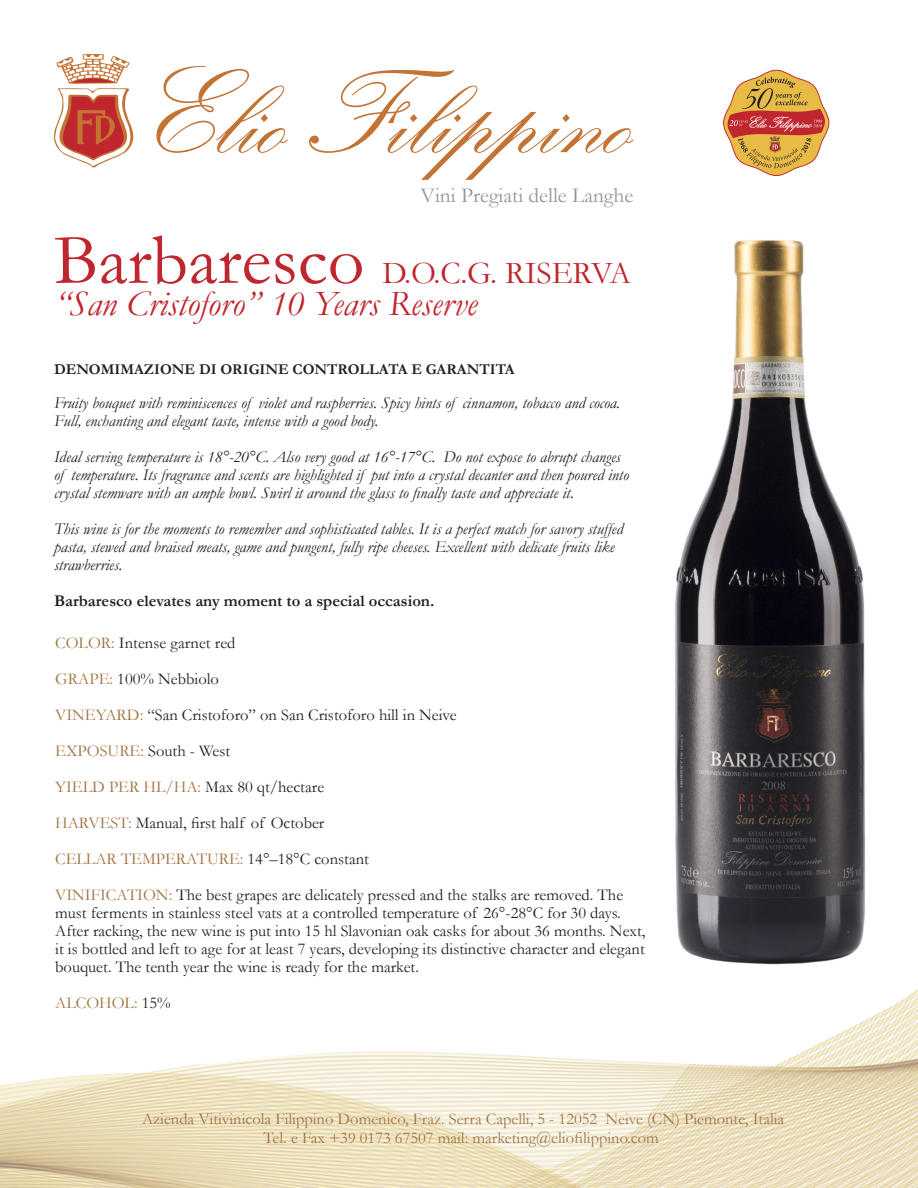
<style>
.page{position:relative;width:918px;height:1188px;background:#fff}
.page>*{position:absolute;margin:0;border:0;box-sizing:border-box;transform-origin:0 0}
.t1{font:72px "Garamond";color:#c0262d}
.t2{font:italic 36px "Garamond";color:#c0262d}
.t3{font:31.95px "Garamond";color:#c0262d}
.t4{font:21.3px "Garamond";color:#939598}
.t5{font:italic 16.5px/18px "Garamond";color:#231f20}
.t6{font:16.5px/18px "Garamond";color:#231f20}
.t7{font:16.5px "Garamond";color:#a17544}
.t8{font:700 16.5px "Garamond";color:#231f20}
.t9{font:700 15px "Garamond";color:#231f20}
.s1{color:#a17544}
.s2{color:#231f20}
</style>
<div class="page">
<img style="left:0;top:989px;width:918px;height:199px">
<svg style="left:723px;top:70px;width:106px;height:106px"></svg>
<img style="left:675px;top:240px;width:191px;height:725px">
<svg style="left:156px;top:66px;width:132px;height:87px"></svg>
<svg style="left:309px;top:70px;width:325px;height:110px"></svg>
<svg style="left:54px;top:54px;width:79px;height:114px"></svg>
<p class="t4" style="left:421px;top:181px;width:214px">Vini Pregiati delle Langhe</p>
<p class="t1" style="left:54px;top:212px;width:312px">Barbaresco</p>
<p class="t3" style="left:382px;top:251px;width:250px">D.O.C.G. RISERVA</p>
<p class="t2" style="left:54px;top:279px;width:425px">“San Cristoforo” 10 Years Reserve</p>
<p class="t9" style="left:54px;top:359px;width:462px">DENOMIMAZIONE DI ORIGINE CONTROLLATA E GARANTITA</p>
<p class="t5" style="left:54px;top:393px;width:568px">Fruity bouquet with reminiscences of violet and raspberries. Spicy hints of cinnamon, tobacco and cocoa.<br>Full, enchanting and elegant taste, intense with a good body.</p>
<p class="t5" style="left:54px;top:447px;width:576px">Ideal serving temperature is 18°-20°C. Also very good at 16°-17°C. Do not expose to abrupt changes of temperature. Its fragrance and scents are highlighted if put into a crystal decanter and then poured into crystal stemware with an ample bowl. Swirl it around the glass to finally taste and appreciate it.</p>
<p class="t5" style="left:54px;top:519px;width:571px">This wine is for the moments to remember and sophisticated tables. It is a perfect match for savory stuffed pasta, stewed and braised meats, game and pungent, fully ripe cheeses. Excellent with delicate fruits like strawberries.</p>
<p class="t8" style="left:54px;top:590px;width:382px">Barbaresco elevates any moment to a special occasion.</p>
<p class="t6" style="left:55px;top:634px;width:182px"><span class="s1">COLOR:</span> Intense garnet red</p>
<p class="t6" style="left:55px;top:670px;width:165px"><span class="s1">GRAPE:</span> 100% Nebbiolo</p>
<p class="t6" style="left:55px;top:706px;width:403px"><span class="s1">VINEYARD:</span> “San Cristoforo” on San Cristoforo hill in Neive</p>
<p class="t6" style="left:55px;top:742px;width:176px"><span class="s1">EXPOSURE:</span> South - West</p>
<p class="t6" style="left:55px;top:778px;width:270px"><span class="s1">YIELD PER HL/HA:</span> Max 80 qt/hectare</p>
<p class="t6" style="left:55px;top:814px;width:271px"><span class="s1">HARVEST:</span> Manual, first half of October</p>
<p class="t7" style="left:55px;top:848px;width:315px">CELLAR TEMPERATURE: <span class="s2">14°–18°C constant</span></p>
<p class="t6" style="left:55px;top:886px;width:592px"><span class="s1">VINIFICATION:</span> The best grapes are delicately pressed and the stalks are removed. The must ferments in stainless steel vats at a controlled temperature of 26°-28°C for 30 days.<br>After racking, the new wine is put into 15 hl Slavonian oak casks for about 36 months. Next, it is bottled and left to age for at least 7 years, developing its distinctive character and elegant bouquet. The tenth year the wine is ready for the market.</p>
<p class="t7" style="left:55px;top:992px;width:117px">ALCOHOL: <span class="s2">15%</span></p>
<p class="t7" style="left:142px;top:1107px;width:644px">Azienda Vitivinicola Filippino Domenico, Fraz. Serra Capelli, 5 - 12052 Neive (CN) Piemonte, Italia</p>
<p class="t7" style="left:263px;top:1127px;width:397px">Tel. e Fax +39 0173 67507 mail: marketing@eliofilippino.com</p>
</div>
